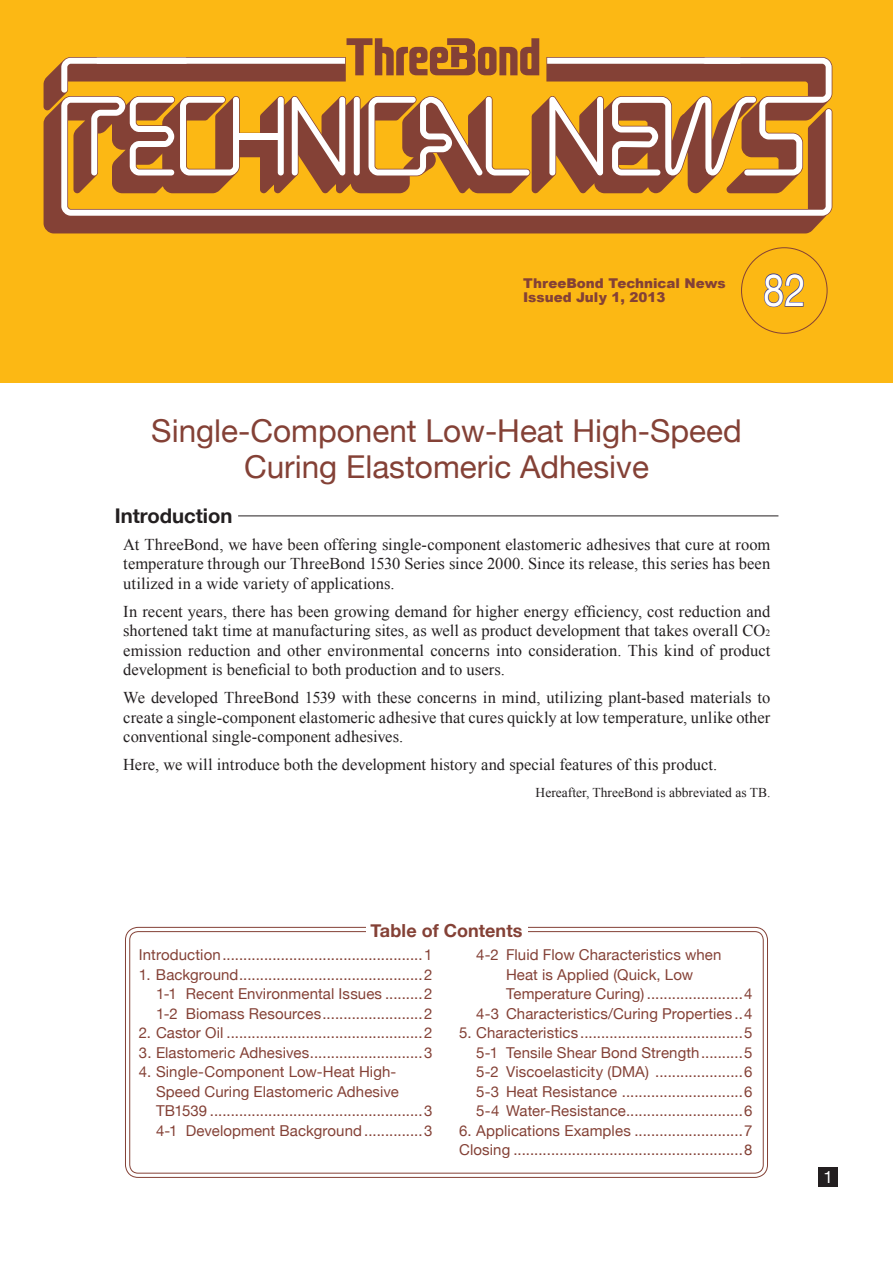
<style>
.page{position:relative;width:893px;height:1263px;background:#fff}
.page>*{position:absolute;margin:0;border:0;box-sizing:border-box;transform-origin:0 0}
.News_No{font:45px "Helvetica Neue";color:#fff;scale:.85 1}
.H1-Title{font:31.5px/36px "Helvetica Neue";color:#844136;text-align:center}
.Introduction{font:700 20.25px "Helvetica Neue";color:#231f20}
.Contents{font:700 18px "Helvetica Neue";letter-spacing:.005em;color:#844136}
.t1{font:16.95px "Helvetica Neue";color:#fff}
.Introduction_lead{font:16.5px/19.5px "Times New Roman";color:#231f20;text-align:justify}
.t2{font:15px/19.5px "Helvetica Neue";letter-spacing:.005em;color:#844136}
.t3{font:900 13.5px "Arial";color:#844136}
.ThreeBond-TB{font:13.5px "Times New Roman";color:#231f20}
.s1{font-size:9.6px}
</style>
<div class="page">
<div style="left:818px;top:1167px;width:20px;height:19px;background:#231f20"></div>
<div style="left:0;top:0;width:893px;height:383px;background:#fcb814"></div>
<div style="left:44px;top:194px;width:782px;height:39px;background:#844136"></div>
<svg style="left:61px;top:194px;width:771px;height:22px"></svg>
<svg style="left:44px;top:38px;width:788px;height:156px"></svg>
<div style="left:129px;top:931px;width:635px;height:242px;border:1px solid #844136;border-radius:9px"></div>
<svg style="left:764px;top:273px;width:40px;height:35px"></svg>
<div style="left:366px;top:921px;width:161px;height:18px;background:#fff"></div>
<hr style="left:238px;top:515px;width:540px;height:1px;background:#231f20">
<p class="t3" style="left:523px;top:273px;width:204px">ThreeBond Technical News</p>
<p class="t3" style="left:523px;top:287px;width:144px">Issued July 1, 2013</p>
<p class="News_No" style="left:763px;top:258px;width:52px">82</p>
<p class="H1-Title" style="left:151px;top:415px;width:592px">Single-Component Low-Heat High-Speed<br>Curing Elastomeric Adhesive</p>
<p class="Introduction" style="left:115px;top:500px;width:119px">Introduction</p>
<p class="Introduction_lead" style="left:123px;top:534px;width:649px">At ThreeBond, we have been offering single-component elastomeric adhesives that cure at room temperature through our ThreeBond 1530 Series since 2000. Since its release, this series has been utilized in a wide variety of applications.</p>
<p class="Introduction_lead" style="left:123px;top:601px;width:649px">In recent years, there has been growing demand for higher energy efficiency, cost reduction and shortened takt time at manufacturing sites, as well as product development that takes overall CO<span class="s1">2 </span>emission reduction and other environmental concerns into consideration. This kind of product development is beneficial to both production and to users.</p>
<p class="Introduction_lead" style="left:123px;top:688px;width:649px">We developed ThreeBond 1539 with these concerns in mind, utilizing plant-based materials to create a single-component elastomeric adhesive that cures quickly at low temperature, unlike other conventional single-component adhesives.</p>
<p class="Introduction_lead" style="left:123px;top:755px;width:595px">Here, we will introduce both the development history and special features of this product.</p>
<p class="ThreeBond-TB" style="left:536px;top:783px;width:236px">Hereafter, ThreeBond is abbreviated as TB.</p>
<p class="Contents" style="left:370px;top:916px;width:154px">Table of Contents</p>
<p class="t2" style="left:139px;top:946px;width:295px">Introduction................................................1</p>
<p class="t2" style="left:139px;top:965px;width:295px">1. Background............................................2</p>
<p class="t2" style="left:156px;top:985px;width:278px">1-1 Recent Environmental Issues .........2</p>
<p class="t2" style="left:156px;top:1004px;width:278px">1-2 Biomass Resources........................2</p>
<p class="t2" style="left:139px;top:1024px;width:295px">2. Castor Oil ...............................................2</p>
<p class="t2" style="left:139px;top:1043px;width:295px">3. Elastomeric Adhesives...........................3</p>
<p class="t2" style="left:156px;top:1063px;width:278px;text-indent:-17px">4. Single-Component Low-Heat High-<br>Speed Curing Elastomeric Adhesive<br>TB1539 ...................................................3</p>
<p class="t2" style="left:156px;top:1121px;width:278px">4-1 Development Background..............3</p>
<p class="t2" style="left:506px;top:946px;width:248px;text-indent:-30px">4-2 Fluid Flow Characteristics when<br>Heat is Applied (Quick, Low<br>Temperature Curing) .......................4</p>
<p class="t2" style="left:476px;top:1004px;width:278px">4-3 Characteristics/Curing Properties ..4</p>
<p class="t2" style="left:459px;top:1024px;width:295px">5. Characteristics .......................................5</p>
<p class="t2" style="left:476px;top:1043px;width:278px">5-1 Tensile Shear Bond Strength..........5</p>
<p class="t2" style="left:476px;top:1063px;width:278px">5-2 Viscoelasticity (DMA) .....................6</p>
<p class="t2" style="left:476px;top:1082px;width:278px">5-3 Heat Resistance .............................6</p>
<p class="t2" style="left:476px;top:1102px;width:278px">5-4 Water-Resistance............................6</p>
<p class="t2" style="left:459px;top:1121px;width:295px">6. Applications Examples ..........................7</p>
<p class="t2" style="left:459px;top:1141px;width:295px">Closing .......................................................8</p>
<p class="t1" style="left:823px;top:1164px;width:11px">1</p>
</div>
